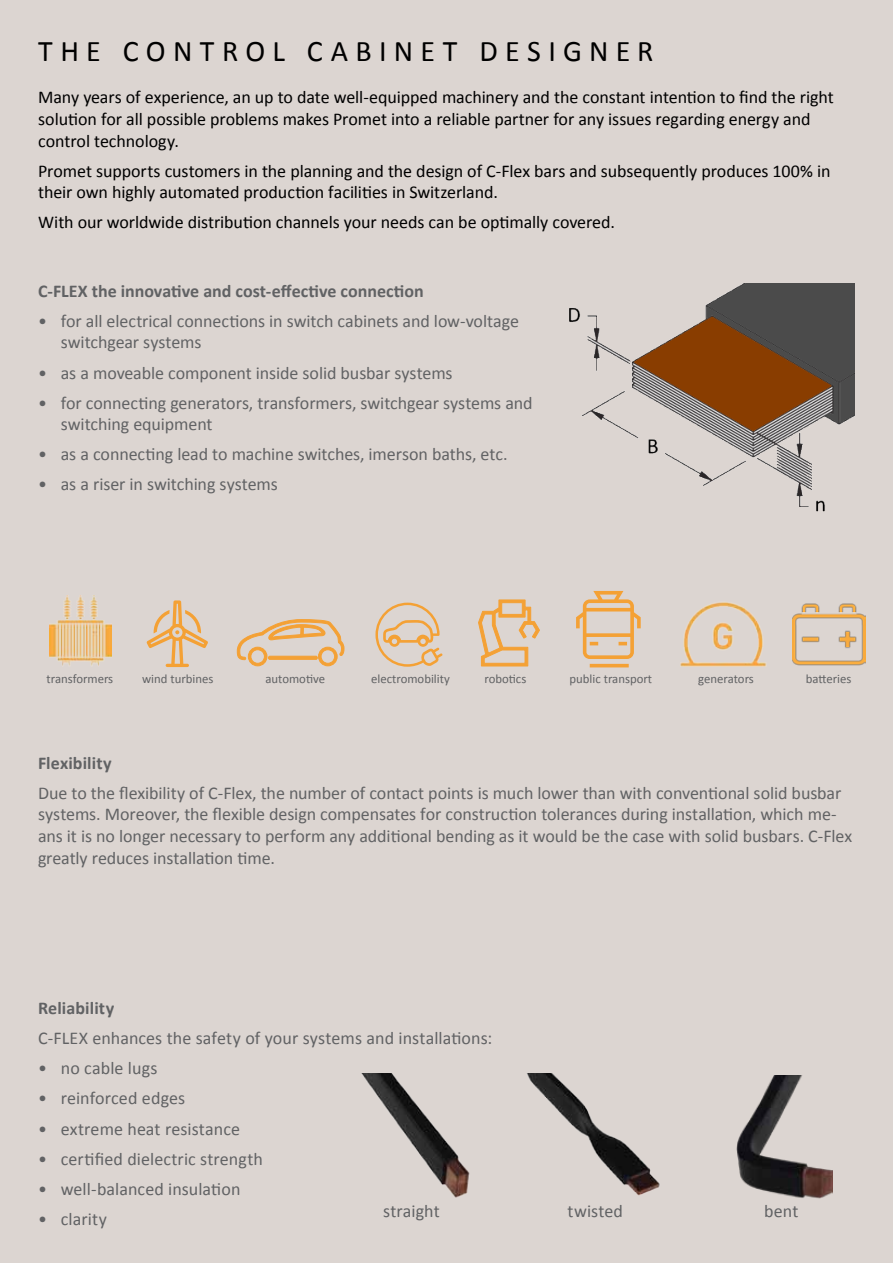
<style>
.page{position:relative;width:893px;height:1263px;background:#dcd5d1}
.page>*{position:absolute;margin:0;border:0;box-sizing:border-box;transform-origin:0 0}
.t1{font:30px "Calibri";letter-spacing:.24em;color:#000}
.t2{font:18px/21.6px "Calibri";letter-spacing:-.005em;color:#616264}
.t3{font:18px/21.6px "Calibri";letter-spacing:-.005em;color:#000}
.t4{font:700 18px "Calibri";color:#616264}
.t5{font:12.75px "Calibri";color:#616264}
</style>
<div class="page">
<img style="left:793px;top:599px;width:72px;height:71px">
<img style="left:49px;top:595px;width:62px;height:74px">
<img style="left:561px;top:283px;width:294px;height:247px">
<img style="left:338px;top:1073px;width:147px;height:130px">
<img style="left:522px;top:1073px;width:141px;height:130px">
<img style="left:737px;top:1075px;width:96px;height:127px">
<svg style="left:576px;top:591px;width:65px;height:76px;background:#e3c5a2"></svg>
<svg style="left:146px;top:600px;width:62px;height:67px;background:#e2c7a9"></svg>
<svg style="left:237px;top:619px;width:107px;height:47px;background:#e3c5a1"></svg>
<svg style="left:375px;top:603px;width:68px;height:64px;background:#e1c9ad"></svg>
<svg style="left:478px;top:600px;width:62px;height:66px;background:#e3c5a2"></svg>
<img style="left:677px;top:595px;width:94px;height:74px">
<h1 class="t1" style="left:38px;top:32px;width:617px">THE CONTROL CABINET DESIGNER</h1>
<p class="t3" style="left:38px;top:87px;width:797px">Many years of experience, an up to date well-equipped machinery and the constant intention to find the right solution for all possible problems makes Promet into a reliable partner for any issues regarding energy and control technology.</p>
<p class="t3" style="left:38px;top:160px;width:794px">Promet supports customers in the planning and the design of C-Flex bars and subsequently produces 100% in their own highly automated production facilities in Switzerland.</p>
<p class="t3" style="left:38px;top:212px;width:578px">With our worldwide distribution channels your needs can be optimally covered.</p>
<p class="t4" style="left:38px;top:279px;width:387px">C-FLEX the innovative and cost-effective connection</p>
<p class="t2" style="left:61px;top:310px;width:460px;text-indent:-23px">• for all electrical connections in switch cabinets and low-voltage switchgear systems</p>
<p class="t2" style="left:38px;top:362px;width:416px">• as a moveable component inside solid busbar systems</p>
<p class="t2" style="left:61px;top:392px;width:473px;text-indent:-23px">• for connecting generators, transformers, switchgear systems and switching equipment</p>
<p class="t2" style="left:38px;top:444px;width:471px">• as a connecting lead to machine switches, imerson baths, etc.</p>
<p class="t2" style="left:38px;top:474px;width:241px">• as a riser in switching systems</p>
<p class="t5" style="left:47px;top:671px;width:68px">transformers</p>
<p class="t5" style="left:142px;top:671px;width:73px">wind turbines</p>
<p class="t5" style="left:265px;top:671px;width:61px">automotive</p>
<p class="t5" style="left:371px;top:671px;width:80px">electromobility</p>
<p class="t5" style="left:484px;top:671px;width:43px">robotics</p>
<p class="t5" style="left:570px;top:671px;width:84px">public transport</p>
<p class="t5" style="left:698px;top:671px;width:57px">generators</p>
<p class="t5" style="left:806px;top:671px;width:47px">batteries</p>
<p class="t4" style="left:38px;top:751px;width:75px">Flexibility</p>
<p class="t2" style="left:38px;top:782px;width:816px">Due to the flexibility of C-Flex, the number of contact points is much lower than with conventional solid busbar systems. Moreover, the flexible design compensates for construction tolerances during installation, which me&shy;ans it is no longer necessary to perform any additional bending as it would be the case with solid busbars. C-Flex greatly reduces installation time.</p>
<p class="t4" style="left:38px;top:997px;width:78px">Reliability</p>
<p class="t2" style="left:38px;top:1027px;width:456px">C-FLEX enhances the safety of your systems and installations:</p>
<p class="t2" style="left:38px;top:1057px;width:121px">• no cable lugs</p>
<p class="t2" style="left:38px;top:1088px;width:149px">• reinforced edges</p>
<p class="t2" style="left:38px;top:1118px;width:204px">• extreme heat resistance</p>
<p class="t2" style="left:38px;top:1148px;width:227px">• certified dielectric strength</p>
<p class="t2" style="left:38px;top:1178px;width:204px">• well-balanced insulation</p>
<p class="t2" style="left:38px;top:1208px;width:70px">• clarity</p>
<p class="t2" style="left:383px;top:1200px;width:58px">straight</p>
<p class="t2" style="left:568px;top:1200px;width:57px">twisted</p>
<p class="t2" style="left:764px;top:1200px;width:36px">bent</p>
</div>
